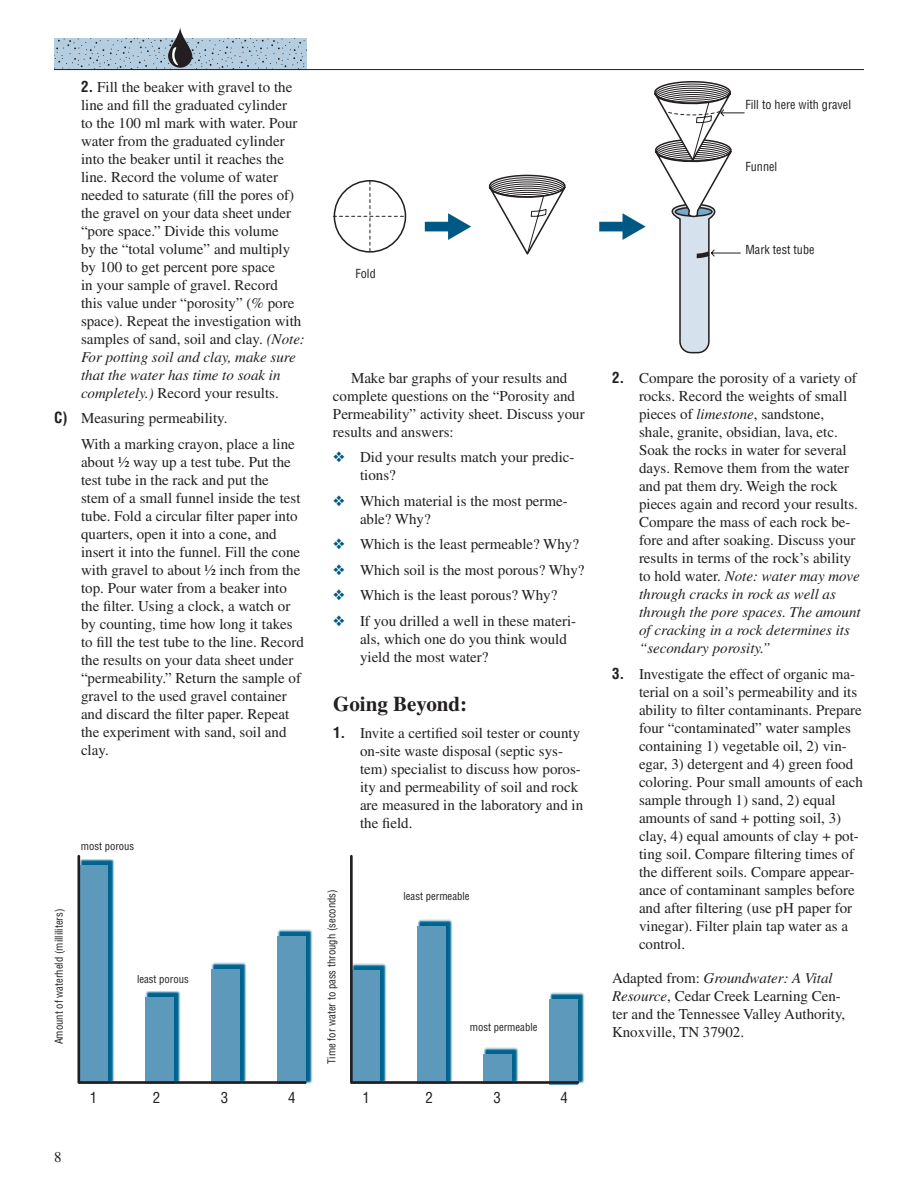
<style>
.page{position:relative;width:918px;height:1188px;background:#fff}
.page>*{position:absolute;margin:0;border:0;box-sizing:border-box;transform-origin:0 0}
.t1{font:700 21px "Times LT Std";color:#231f20}
.t2{font:15px/18px "Times LT Std";color:#231f20}
.t3{font:condensed 14.85px "Helvetica LT Std";color:#231f20}
.t4{font:condensed 12.15px "Helvetica LT Std";color:#231f20}
.t5{font:condensed 10.65px "Helvetica LT Std";color:#231f20}
.s1{font-family:"Helvetica LT Std";font-weight:700;font-stretch:condensed}
.s2{font-style:italic}
.s3{color:#005984}
</style>
<div class="page">
<svg style="left:333px;top:181px;width:72px;height:70px"></svg>
<svg style="left:488px;top:174px;width:78px;height:81px"></svg>
<svg style="left:425px;top:213px;width:46px;height:27px"></svg>
<svg style="left:599px;top:70px;width:159px;height:284px"></svg>
<img style="left:307px;top:930px;width:6px;height:154px">
<img style="left:579px;top:992px;width:6px;height:92px">
<svg style="left:77px;top:855px;width:230px;height:229px"></svg>
<svg style="left:350px;top:855px;width:229px;height:229px"></svg>
<svg style="left:54px;top:38px;width:252px;height:31px;background:#aec6d8"></svg>
<svg style="left:168px;top:27px;width:24px;height:41px"></svg>
<svg style="left:172px;top:47px;width:8px;height:18px"></svg>
<hr style="left:54px;top:69px;width:810px;height:1px;background:#231f20">
<p class="t2" style="left:81px;top:79px;width:225px"><span class="s1">2.</span> Fill the beaker with gravel to the line and fill the graduated cylinder<br>to the 100 ml mark with water. Pour water from the graduated cylinder into the beaker until it reaches the line. Record the volume of water needed to saturate (fill the pores of) the gravel on your data sheet under “pore space.” Divide this volume<br>by the “total volume” and multiply by 100 to get percent pore space<br>in your sample of gravel. Record<br>this value under “porosity” (% pore space). Repeat the investigation with samples of sand, soil and clay. <span class="s2">(Note:<br>For potting soil and clay, make sure that the water has time to soak in completely.)</span> Record your results.</p>
<p class="t2" style="left:81px;top:407px;width:215px;line-height:25.5px;text-indent:-27px"><span class="s1">C)</span> Measuring permeability.<br>With a marking crayon, place a line</p>
<p class="t2" style="left:81px;top:454px;width:224px">about ½ way up a test tube. Put the test tube in the rack and put the<br>stem of a small funnel inside the test tube. Fold a circular filter paper into quarters, open it into a cone, and insert it into the funnel. Fill the cone with gravel to about ½ inch from the top. Pour water from a beaker into the filter. Using a clock, a watch or by counting, time how long it takes to fill the test tube to the line. Record the results on your data sheet under “permeability.” Return the sample of gravel to the used gravel container and discard the filter paper. Repeat the experiment with sand, soil and clay.</p>
<p class="t5" style="left:81px;top:842px;width:55px">most porous</p>
<p class="t5" style="left:55px;top:1044px;width:137px;rotate:-90deg">Amount of waterheld (milliliters)</p>
<p class="t5" style="left:137px;top:975px;width:53px">least porous</p>
<p class="t4" style="left:355px;top:269px;width:22px">Fold</p>
<p class="t2" style="left:333px;top:370px;width:253px;text-indent:18px">Make bar graphs of your results and complete questions on the “Porosity and Permeability” activity sheet. Discuss your results and answers:</p>
<p class="t2" style="left:360px;top:450px;width:216px;text-indent:-27px"><span class="s3">❖</span> Did your results match your predic&shy;tions?</p>
<p class="t2" style="left:360px;top:493px;width:209px;text-indent:-27px"><span class="s3">❖</span> Which material is the most perme&shy;able? Why?</p>
<p class="t2" style="left:333px;top:537px;width:247px"><span class="s3">❖</span> Which is the least permeable? Why?</p>
<p class="t2" style="left:333px;top:562px;width:253px"><span class="s3">❖</span> Which soil is the most porous? Why?</p>
<p class="t2" style="left:333px;top:588px;width:226px"><span class="s3">❖</span> Which is the least porous? Why?</p>
<p class="t2" style="left:360px;top:613px;width:218px;text-indent:-27px"><span class="s3">❖</span> If you drilled a well in these materi&shy;als, which one do you think would yield the most water?</p>
<h1 class="t1" style="left:333px;top:696px;width:136px">Going Beyond:</h1>
<p class="t2" style="left:360px;top:726px;width:225px;text-indent:-27px"><span class="s1">1.</span> Invite a certified soil tester or county on-site waste disposal (septic sys&shy;tem) specialist to discuss how poros&shy;ity and permeability of soil and rock are measured in the laboratory and in the field.</p>
<p class="t5" style="left:328px;top:1064px;width:176px;rotate:-90deg">Time for water to pass through (seconds)</p>
<p class="t5" style="left:404px;top:892px;width:67px">least permeable</p>
<p class="t5" style="left:470px;top:1023px;width:69px">most permeable</p>
<p class="t2" style="left:54px;top:1149px;width:9px">8</p>
<p class="t3" style="left:90px;top:1093px;width:9px">1</p>
<p class="t3" style="left:153px;top:1093px;width:9px">2</p>
<p class="t3" style="left:221px;top:1093px;width:9px">3</p>
<p class="t3" style="left:288px;top:1093px;width:9px">4</p>
<p class="t3" style="left:363px;top:1093px;width:9px">1</p>
<p class="t3" style="left:425px;top:1093px;width:9px">2</p>
<p class="t3" style="left:493px;top:1093px;width:9px">3</p>
<p class="t3" style="left:561px;top:1093px;width:9px">4</p>
<p class="t4" style="left:745px;top:100px;width:107px">Fill to here with gravel</p>
<p class="t4" style="left:745px;top:163px;width:33px">Funnel</p>
<p class="t4" style="left:745px;top:246px;width:71px">Mark test tube</p>
<p class="t2" style="left:639px;top:371px;width:223px;text-indent:-27px"><span class="s1">2.</span> Compare the porosity of a variety of rocks. Record the weights of small pieces of <span class="s2">limestone</span>, sandstone, shale, granite, obsidian, lava, etc.<br>Soak the rocks in water for several days. Remove them from the water and pat them dry. Weigh the rock pieces again and record your results.<br>Compare the mass of each rock be&shy;fore and after soaking. Discuss your results in terms of the rock’s ability to hold water. <span class="s2">Note: water may move through cracks in rock as well as through the pore spaces. The amount of cracking in a rock determines its “secondary porosity.”</span></p>
<p class="t2" style="left:639px;top:666px;width:226px;text-indent:-27px"><span class="s1">3.</span> Investigate the effect of organic ma&shy;terial on a soil’s permeability and its ability to filter contaminants. Prepare four “contaminated” water samples containing 1) vegetable oil, 2) vin&shy;egar, 3) detergent and 4) green food coloring. Pour small amounts of each sample through 1) sand, 2) equal amounts of sand + potting soil, 3) clay, 4) equal amounts of clay + pot&shy;ting soil. Compare filtering times of the different soils. Compare appear&shy;ance of contaminant samples before and after filtering (use pH paper for vinegar). Filter plain tap water as a control.</p>
<p class="t2" style="left:612px;top:971px;width:235px">Adapted from: <span class="s2">Groundwater: A Vital Resource</span>, Cedar Creek Learning Cen&shy;ter and the Tennessee Valley Authority, Knoxville, TN 37902.</p>
</div>
